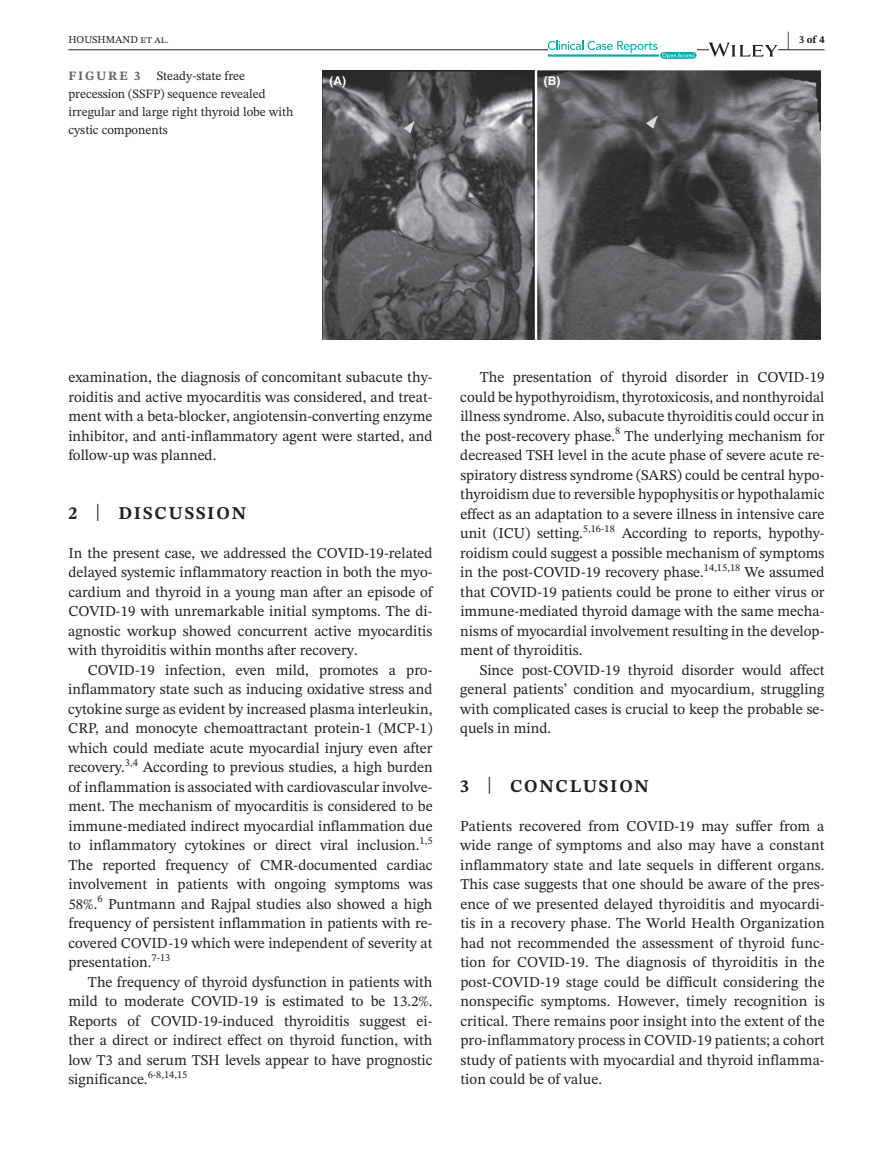
<style>
.page{position:relative;width:893px;height:1174px;background:#fff}
.page>*{position:absolute;margin:0;border:0;box-sizing:border-box;transform-origin:0 0}
.t1{font:700 21px "STIX Two Text";color:#231f20;scale:.42 1}
.t2{font:700 18px "STIX Two Text";letter-spacing:.1em;color:#231f20}
.t3{font:15px/19.5px "STIX Two Text";color:#231f20;text-align:justify}
.t4{font:12.75px/18px "STIX Two Text";color:#231f20}
.t5{font:700 12.75px "STIX Two Text";letter-spacing:.14em;color:#636366}
.t6{font:700 12px "Helvetica";color:#fff}
.t7{font:10.5px "STIX Two Text";color:#231f20}
.t8{font:700 10.5px "STIX Two Text";color:#231f20}
.s1{font-weight:400;font-size:23.7px}
</style>
<div class="page">
<hr style="left:68px;top:49px;width:756px;height:1px;background:#231f20">
<svg style="left:548px;top:41px;width:148px;height:18px"></svg>
<svg style="left:709px;top:43px;width:68px;height:14px"></svg>
<img style="left:323px;top:70px;width:497px;height:269px">
<h1 class="t1" style="left:787px;top:24px;width:8px">|</h1>
<p class="t7" style="left:68px;top:32px;width:102px">HOUSHMAND et al.</p>
<p class="t8" style="left:799px;top:32px;width:27px">3 of 4</p>
<p class="t4" style="left:68px;top:66px;width:226px;text-indent:88px">Steady-state free precession (SSFP) sequence revealed irregular and large right thyroid lobe with cystic components</p>
<p class="t6" style="left:329px;top:74px;width:18px">(A)</p>
<p class="t6" style="left:544px;top:74px;width:18px">(B)</p>
<p class="t5" style="left:68px;top:66px;width:74px">FIGURE 3</p>
<p class="t3" style="left:68px;top:367px;width:366px">examination, the diagnosis of concomitant subacute thy&shy;roiditis and active myocarditis was considered, and treat&shy;ment with a beta-blocker, angiotensin-converting enzyme inhibitor, and anti-inflammatory agent were started, and follow-up was planned.</p>
<p class="t2" style="left:68px;top:500px;width:179px">2 <span class="s1">|</span> DISCUSSION</p>
<p class="t3" style="left:68px;top:543px;width:366px">In the present case, we addressed the COVID-19-related delayed systemic inflammatory reaction in both the myo&shy;cardium and thyroid in a young man after an episode of COVID-19 with unremarkable initial symptoms. The di&shy;agnostic workup showed concurrent active myocarditis with thyroiditis within months after recovery.</p>
<p class="t3" style="left:68px;top:660px;width:366px;text-indent:20px">COVID-19 infection, even mild, promotes a pro&shy;inflammatory state such as inducing oxidative stress and cytokine surge as evident by increased plasma interleukin, CRP, and monocyte chemoattractant protein-1 (MCP-1) which could mediate acute myocardial injury even after recovery.</p>
<p class="t7" style="left:125px;top:754px;width:15px">3,4</p>
<p class="t3" style="left:68px;top:757px;width:366px;text-indent:74px">According to previous studies, a high burden of inflammation is associated with cardiovascular involve&shy;ment. The mechanism of myocarditis is considered to be immune-mediated indirect myocardial inflammation due to inflammatory cytokines or direct viral inclusion.</p>
<p class="t7" style="left:420px;top:832px;width:15px">1,5</p>
<p class="t3" style="left:68px;top:855px;width:366px">The reported frequency of CMR-documented cardiac involvement in patients with ongoing symptoms was 58%.</p>
<p class="t7" style="left:97px;top:891px;width:7px">6</p>
<p class="t3" style="left:68px;top:894px;width:366px;text-indent:40px">Puntmann and Rajpal studies also showed a high frequency of persistent inflammation in patients with re&shy;covered COVID-19 which were independent of severity at presentation.</p>
<p class="t7" style="left:152px;top:949px;width:20px">7-13</p>
<p class="t3" style="left:68px;top:972px;width:366px;text-indent:20px">The frequency of thyroid dysfunction in patients with mild to moderate COVID-19 is estimated to be 13.2%.<br>Reports of COVID-19-induced thyroiditis suggest ei&shy;ther a direct or indirect effect on thyroid function, with low T3 and serum TSH levels appear to have prognostic significance.</p>
<p class="t7" style="left:148px;top:1066px;width:41px">6-8,14,15</p>
<p class="t3" style="left:460px;top:367px;width:366px;text-indent:20px">The presentation of thyroid disorder in COVID-19 could be hypothyroidism, thyrotoxicosis, and nonthyroidal illness syndrome. Also, subacute thyroiditis could occur in the post-recovery phase.</p>
<p class="t7" style="left:615px;top:423px;width:7px">8</p>
<p class="t3" style="left:460px;top:426px;width:366px;text-indent:164px">The underlying mechanism for decreased TSH level in the acute phase of severe acute re&shy;spiratory distress syndrome (SARS) could be central hypo&shy;thyroidism due to reversible hypophysitis or hypothalamic effect as an adaptation to a severe illness in intensive care unit (ICU) setting.</p>
<p class="t7" style="left:583px;top:520px;width:33px">5,16-18</p>
<p class="t3" style="left:460px;top:523px;width:366px;text-indent:161px">According to reports, hypothy&shy;roidism could suggest a possible mechanism of symptoms in the post-COVID-19 recovery phase.</p>
<p class="t7" style="left:704px;top:559px;width:38px">14,15,18</p>
<p class="t3" style="left:460px;top:562px;width:366px;text-indent:284px">We assumed that COVID-19 patients could be prone to either virus or immune-mediated thyroid damage with the same mecha&shy;nisms of myocardial involvement resulting in the develop&shy;ment of thyroiditis.</p>
<p class="t3" style="left:460px;top:660px;width:366px;text-indent:20px">Since post-COVID-19 thyroid disorder would affect general patients’ condition and myocardium, struggling with complicated cases is crucial to keep the probable se&shy;quels in mind.</p>
<p class="t2" style="left:460px;top:773px;width:190px">3 <span class="s1">|</span> CONCLUSION</p>
<p class="t3" style="left:460px;top:816px;width:366px">Patients recovered from COVID-19 may suffer from a wide range of symptoms and also may have a constant inflammatory state and late sequels in different organs.<br>This case suggests that one should be aware of the pres&shy;ence of we presented delayed thyroiditis and myocardi&shy;tis in a recovery phase. The World Health Organization had not recommended the assessment of thyroid func&shy;tion for COVID-19. The diagnosis of thyroiditis in the post-COVID-19 stage could be difficult considering the nonspecific symptoms. However, timely recognition is critical. There remains poor insight into the extent of the pro-inflammatory process in COVID-19 patients; a cohort study of patients with myocardial and thyroid inflamma&shy;tion could be of value.</p>
</div>
